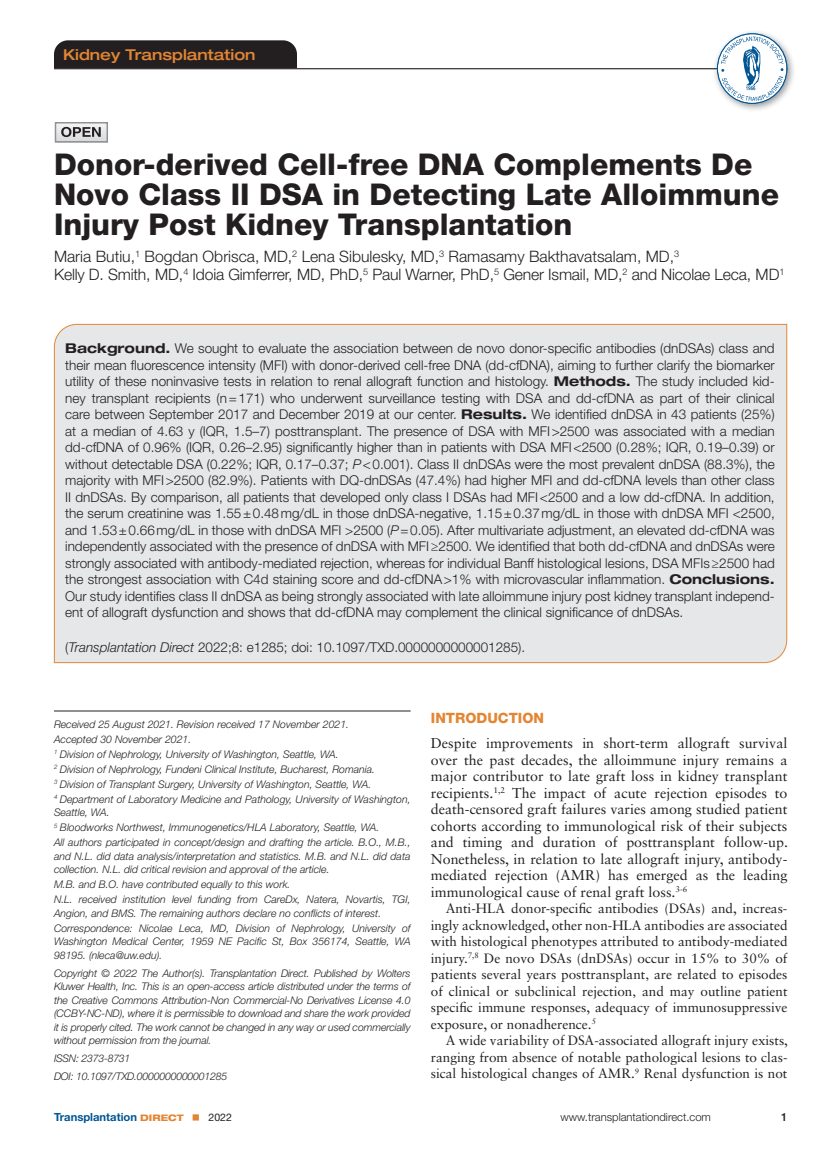
<style>
.page{position:relative;width:837px;height:1161px;background:#fff}
.page>*{position:absolute;margin:0;border:0;box-sizing:border-box;transform-origin:0 0}
.t1{font:800 30px/30px "Helvetica Neue LT Std";color:#231f20}
.t2{font:300 15.75px/18px "Helvetica Neue LT Std";color:#231f20}
.t3{font:500 expanded 15px "Helvetica Neue LT Std";color:#e38634}
.t4{font:14.25px/16.5px "Sabon LT Std";color:#231f20;text-align:justify}
.t5{font:800 14.25px "Helvetica Neue LT Std";color:#e38634}
.t6{font:300 13.5px/16.5px "Helvetica Neue LT Std";color:#231f20;text-align:justify}
.t7{font:13.5px/16.5px "Sabon LT Std";color:#231f20;text-align:justify}
.t8{font:300 11.25px "Helvetica Neue LT Std";color:#231f20}
.t9{font:700 11.25px "Helvetica Neue LT Std";color:#005595}
.t10{font:500 11.25px "Helvetica Neue LT Std";color:#231f20}
.t11{font:italic 300 10.5px/15px "Helvetica Neue LT Std";color:#231f20}
.t12{font:italic 300 10.5px/18px "Helvetica Neue LT Std";letter-spacing:-.02em;color:#231f20}
.t13{font:10.5px "Helvetica Neue LT Std";color:#231f20}
.s1{font-weight:700;font-stretch:expanded}
.s2{font-style:italic}
.s3{font-weight:800;font-stretch:expanded;font-size:9px;color:#e38634}
</style>
<div class="page">
<div style="left:193px;top:1114px;width:6px;height:7px;background:#e38634"></div>
<hr style="left:54px;top:68px;width:734px;height:1px;background:#231f20">
<img style="left:58px;top:125px;width:47px;height:15px">
<div style="left:55px;top:122px;width:53px;height:21px;border:2px solid #909295"></div>
<svg style="left:61px;top:127px;width:40px;height:10px"></svg>
<hr style="left:54px;top:711px;width:357px;height:1px;background:#231f20">
<div style="left:54px;top:40px;width:243px;height:28px;background:#231f20"></div>
<div style="left:54px;top:324px;width:734px;height:339px;background:#e6e7e9"></div>
<div style="left:713px;top:29px;width:83px;height:84px;background:#231f20;opacity:.45"></div>
<svg style="left:717px;top:34px;width:70px;height:69px"></svg>
<svg style="left:721px;top:37px;width:62px;height:64px"></svg>
<div style="left:717px;top:33px;width:70px;height:71px;border:1px solid #005595;border-radius:50%"></div>
<p class="t3" style="left:63px;top:45px;width:194px">Kidney Transplantation</p>
<h1 class="t1" style="left:54px;top:150px;width:727px">Donor-derived Cell-free DNA Complements De<br>Novo Class II DSA in Detecting Late Alloimmune<br>Injury Post Kidney Transplantation</h1>
<p class="t2" style="left:54px;top:247px;width:732px">Maria Butiu,<sup>1</sup> Bogdan Obrisca, MD,<sup>2</sup> Lena Sibulesky, MD,<sup>3</sup> Ramasamy Bakthavatsalam, MD,<sup>3<br></sup>Kelly D. Smith, MD,<sup>4</sup> Idoia Gimferrer, MD, PhD,<sup>5</sup> Paul Warner, PhD,<sup>5</sup> Gener Ismail, MD,<sup>2</sup> and Nicolae Leca, MD<sup>1</sup></p>
<p class="t6" style="left:65px;top:340px;width:711px"><span class="s1">Background.</span> We sought to evaluate the association between de novo donor-specific antibodies (dnDSAs) class and their mean fluorescence intensity (MFI) with donor-derived cell-free DNA (dd-cfDNA), aiming to further clarify the biomarker utility of these noninvasive tests in relation to renal allograft function and histology. <span class="s1">Methods.</span> The study included kid&shy;ney transplant recipients (n=171) who underwent surveillance testing with DSA and dd-cfDNA as part of their clinical care between September 2017 and December 2019 at our center. <span class="s1">Results.</span> We identified dnDSA in 43 patients (25%) at a median of 4.63 y (IQR, 1.5–7) posttransplant. The presence of DSA with MFI&gt;2500 was associated with a median dd-cfDNA of 0.96% (IQR, 0.26–2.95) significantly higher than in patients with DSA MFI&lt;2500 (0.28%; IQR, 0.19–0.39) or without detectable DSA (0.22%; IQR, 0.17–0.37; <span class="s2">P</span>&lt;0.001). Class II dnDSAs were the most prevalent dnDSA (88.3%), the majority with MFI&gt;2500 (82.9%). Patients with DQ-dnDSAs (47.4%) had higher MFI and dd-cfDNA levels than other class II dnDSAs. By comparison, all patients that developed only class I DSAs had MFI&lt;2500 and a low dd-cfDNA. In addition, the serum creatinine was 1.55±0.48mg/dL in those dnDSA-negative, 1.15±0.37mg/dL in those with dnDSA MFI &lt;2500, and 1.53±0.66mg/dL in those with dnDSA MFI &gt;2500 (<span class="s2">P</span>=0.05). After multivariate adjustment, an elevated dd-cfDNA was independently associated with the presence of dnDSA with MFI≥2500. We identified that both dd-cfDNA and dnDSAs were strongly associated with antibody-mediated rejection, whereas for individual Banff histological lesions, DSA MFIs≥2500 had the strongest association with C4d staining score and dd-cfDNA&gt;1% with microvascular inflammation. <span class="s1">Conclusions.<br></span>Our study identifies class II dnDSA as being strongly associated with late alloimmune injury post kidney transplant independ&shy;ent of allograft dysfunction and shows that dd-cfDNA may complement the clinical significance of dnDSAs.</p>
<p class="t6" style="left:65px;top:638px;width:462px">(<span class="s2">Transplantation Direct</span> 2022;8: e1285; doi: 10.1097/TXD.0000000000001285).</p>
<p class="t11" style="left:54px;top:716px;width:358px">Received 25 August 2021. Revision received 17 November 2021.<br>Accepted 30 November 2021.<br><sup>1</sup> Division of Nephrology, University of Washington, Seattle, WA.<br><sup>2</sup> Division of Nephrology, Fundeni Clinical Institute, Bucharest, Romania.<br><sup>3</sup> Division of Transplant Surgery, University of Washington, Seattle, WA.<br><sup>4</sup> Department of Laboratory Medicine and Pathology, University of Washington,</p>
<p class="t11" style="left:54px;top:805px;width:358px">Seattle, WA.<br><sup>5</sup> Bloodworks Northwest, Immunogenetics/HLA Laboratory, Seattle, WA.<br>All authors participated in concept/design and drafting the article. B.O., M.B.,</p>
<p class="t11" style="left:54px;top:849px;width:358px;line-height:13.5px">and N.L. did data analysis/interpretation and statistics. M.B. and N.L. did data collection. N.L. did critical revision and approval of the article.</p>
<p class="t11" style="left:54px;top:877px;width:358px">M.B. and B.O. have contributed equally to this work.<br>N.L. received institution level funding from CareDx, Natera, Novartis, TGI,</p>
<p class="t11" style="left:54px;top:905px;width:358px">Angion, and BMS. The remaining authors declare no conflicts of interest.<br>Correspondence: Nicolae Leca, MD, Division of Nephrology, University of</p>
<p class="t11" style="left:54px;top:934px;width:358px;line-height:13.5px">Washington Medical Center, 1959 NE Pacific St, Box 356174, Seattle, WA<br>98195. (nleca@uw.edu).</p>
<p class="t11" style="left:54px;top:966px;width:358px;line-height:13.5px;text-align:justify">Copyright © 2022 The Author(s). Transplantation Direct. Published by Wolters Kluwer Health, Inc. This is an open-access article distributed under the terms of the Creative Commons Attribution-Non Commercial-No Derivatives License 4.0 (CCBY-NC-ND), where it is permissible to download and share the work provided it is properly cited. The work cannot be changed in any way or used commercially without permission from the journal.</p>
<p class="t12" style="left:54px;top:1049px;width:175px">ISSN: 2373-8731<br>DOI: 10.1097/TXD.0000000000001285</p>
<p class="t5" style="left:431px;top:709px;width:115px">INTRODUCTION</p>
<p class="t4" style="left:431px;top:735px;width:359px">Despite improvements in short-term allograft survival over the past decades, the alloimmune injury remains a major contributor to late graft loss in kidney transplant recipients.<sup>1,2</sup> The impact of acute rejection episodes to death-censored graft failures varies among studied patient cohorts according to immunological risk of their subjects and timing and duration of posttransplant follow-up.<br>Nonetheless, in relation to late allograft injury, antibody&shy;mediated rejection (AMR) has emerged as the leading immunological cause of renal graft loss.<sup>3-6</sup></p>
<p class="t7" style="left:431px;top:900px;width:358px;text-indent:15px">Anti-HLA donor-specific antibodies (DSAs) and, increas&shy;ingly acknowledged, other non-HLA antibodies are associated with histological phenotypes attributed to antibody-mediated injury.<sup>7,8</sup> De novo DSAs (dnDSAs) occur in 15% to 30% of patients several years posttransplant‚ are related to episodes of clinical or subclinical rejection‚ and may outline patient specific immune responses, adequacy of immunosuppressive exposure, or nonadherence.<sup>5</sup></p>
<p class="t7" style="left:431px;top:1032px;width:359px;text-indent:15px">A wide variability of DSA-associated allograft injury exists, ranging from absence of notable pathological lesions to clas&shy;sical histological changes of AMR.<sup>9</sup> Renal dysfunction is not</p>
<p class="t9" style="left:54px;top:1110px;width:131px">Transplantation <span class="s3">DIRECT</span></p>
<p class="t13" style="left:209px;top:1111px;width:25px">2022</p>
<p class="t8" style="left:561px;top:1110px;width:152px">www.transplantationdirect.com</p>
<p class="t10" style="left:781px;top:1110px;width:8px">1</p>
</div>
